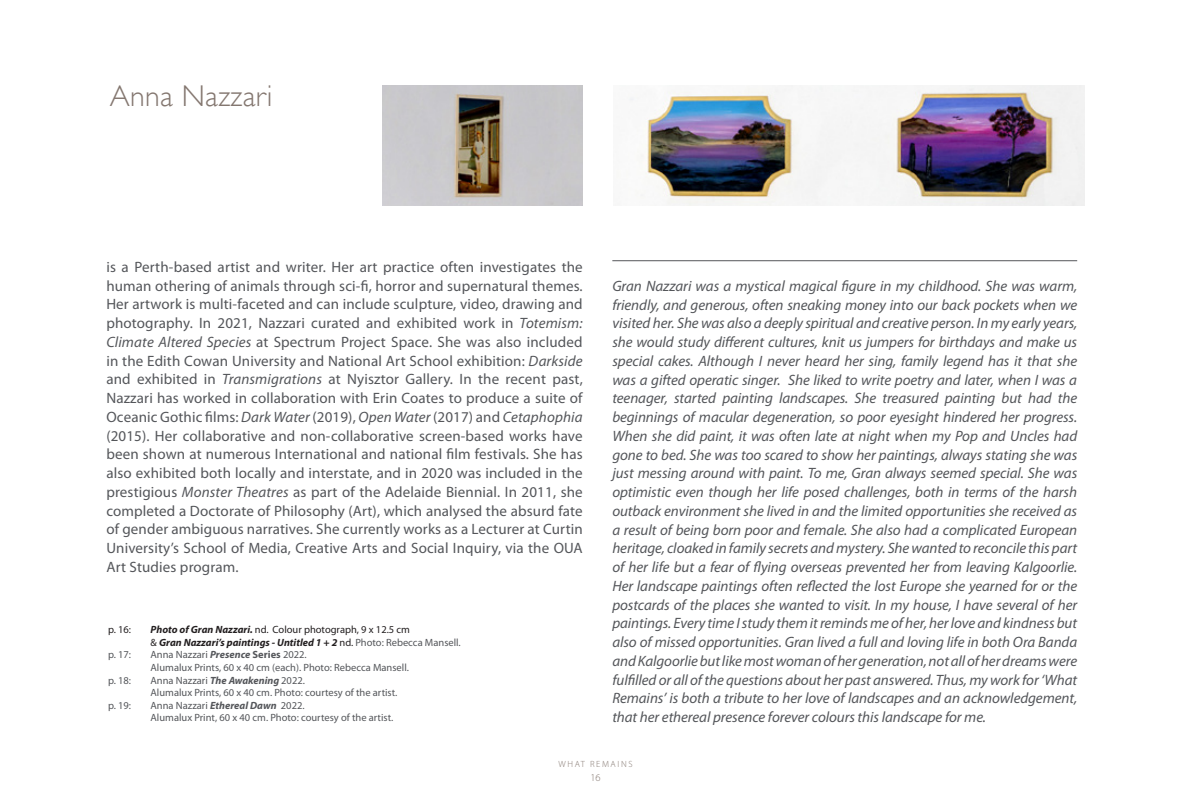
<style>
.page{position:relative;width:1191px;height:808px;background:#fff}
.page>*{position:absolute;margin:0;border:0;box-sizing:border-box;transform-origin:0 0}
.t1{font:300 30px "Gill Sans";letter-spacing:.01em;color:#847770}
.t2{font:italic 15px/18.8px "Myriad Pro";letter-spacing:-.005em;color:#54565a;text-align:justify}
.t3{font:15px/18.8px "Myriad Pro";letter-spacing:.01em;color:#54565a;text-align:justify}
.t4{font:10.5px/12.6px "Myriad Pro";color:#54565a}
.t5{font:italic 700 10.5px/12.6px "Myriad Pro";color:#231f20}
.t6{font:10.5px "Myriad Pro";color:#231f20}
.t7{font:300 10.5px "Myriad Pro";color:#847770}
.t8{font:300 9px "Myriad Pro";letter-spacing:.18em;color:#847770}
.s1{font-style:italic}
.s2{font-weight:400;font-style:normal}
.s3{font-weight:400;font-style:normal;color:#54565a}
.s4{font-weight:700;font-style:italic}
.s5{font-weight:700}
</style>
<div class="page">
<hr style="left:612px;top:260px;width:465px;height:1px;background:#54565a">
<img style="left:629px;top:85px;width:455px;height:120px">
<img style="left:382px;top:85px;width:201px;height:120px">
<h1 class="t1" style="left:110px;top:72px;width:164px">Anna Nazzari</h1>
<p class="t3" style="left:106px;top:258px;width:478px">is a Perth-based artist and writer. Her art practice often investigates the human othering of animals through sci-fi, horror and supernatural themes.<br>Her artwork is multi-faceted and can include sculpture, video, drawing and photography. In 2021, Nazzari curated and exhibited work in <span class="s1">Totemism:<br>Climate Altered Species</span> at Spectrum Project Space. She was also included in the Edith Cowan University and National Art School exhibition: <span class="s1">Darkside </span>and exhibited in <span class="s1">Transmigrations</span> at Nyisztor Gallery. In the recent past, Nazzari has worked in collaboration with Erin Coates to produce a suite of Oceanic Gothic films: <span class="s1">Dark Water</span> (2019), <span class="s1">Open Water</span> (2017) and <span class="s1">Cetaphophia </span>(2015). Her collaborative and non-collaborative screen-based works have been shown at numerous International and national film festivals. She has also exhibited both locally and interstate, and in 2020 was included in the prestigious <span class="s1">Monster Theatres</span> as part of the Adelaide Biennial. In 2011, she completed a Doctorate of Philosophy (Art), which analysed the absurd fate of gender ambiguous narratives. She currently works as a Lecturer at Curtin University’s School of Media, Creative Arts and Social Inquiry, via the OUA Art Studies program.</p>
<p class="t6" style="left:108px;top:624px;width:25px">p. 16:</p>
<p class="t5" style="left:151px;top:623px;width:312px">Photo of Gran Nazzari. <span class="s2">nd. Colour photograph, 9 x 12.5 cm<br>&amp;</span> Gran Nazzari’s paintings - Untitled 1 + 2 <span class="s2">nd.</span> <span class="s3">Photo: Rebecca Mansell.</span></p>
<p class="t4" style="left:108px;top:649px;width:25px">p. 17:</p>
<p class="t4" style="left:151px;top:649px;width:260px">Anna Nazzari <span class="s4">Presence</span> <span class="s5">Series</span> 2022.<br>Alumalux Prints, 60 x 40 cm (each). Photo: Rebecca Mansell.</p>
<p class="t4" style="left:108px;top:674px;width:25px">p. 18:</p>
<p class="t4" style="left:151px;top:674px;width:248px">Anna Nazzari <span class="s4">The Awakening</span> 2022.<br>Alumalux Prints, 60 x 40 cm. Photo: courtesy of the artist.</p>
<p class="t4" style="left:108px;top:699px;width:25px">p. 19:</p>
<p class="t4" style="left:151px;top:699px;width:244px">Anna Nazzari <span class="s4">Ethereal Dawn</span> 2022.<br>Alumalux Print, 60 x 40 cm. Photo: courtesy of the artist.</p>
<p class="t2" style="left:612px;top:277px;width:466px">Gran Nazzari was a mystical magical figure in my childhood. She was warm, friendly, and generous, often sneaking money into our back pockets when we visited her. She was also a deeply spiritual and creative person. In my early years, she would study different cultures, knit us jumpers for birthdays and make us special cakes. Although I never heard her sing, family legend has it that she was a gifted operatic singer. She liked to write poetry and later, when I was a teenager, started painting landscapes. She treasured painting but had the beginnings of macular degeneration, so poor eyesight hindered her progress.<br>When she did paint, it was often late at night when my Pop and Uncles had gone to bed. She was too scared to show her paintings, always stating she was just messing around with paint. To me, Gran always seemed special. She was optimistic even though her life posed challenges, both in terms of the harsh outback environment she lived in and the limited opportunities she received as a result of being born poor and female. She also had a complicated European heritage, cloaked in family secrets and mystery. She wanted to reconcile this part of her life but a fear of flying overseas prevented her from leaving Kalgoorlie.<br>Her landscape paintings often reflected the lost Europe she yearned for or the postcards of the places she wanted to visit. In my house, I have several of her paintings. Every time I study them it reminds me of her, her love and kindness but also of missed opportunities. Gran lived a full and loving life in both Ora Banda and Kalgoorlie but like most woman of her generation, not all of her dreams were fulfilled or all of the questions about her past answered. Thus, my work for‘What Remains’ is both a tribute to her love of landscapes and an acknowledgement, that her ethereal presence forever colours this landscape for me.</p>
<p class="t8" style="left:558px;top:759px;width:76px">WHAT REMAINS</p>
<p class="t7" style="left:590px;top:772px;width:12px">16</p>
</div>
